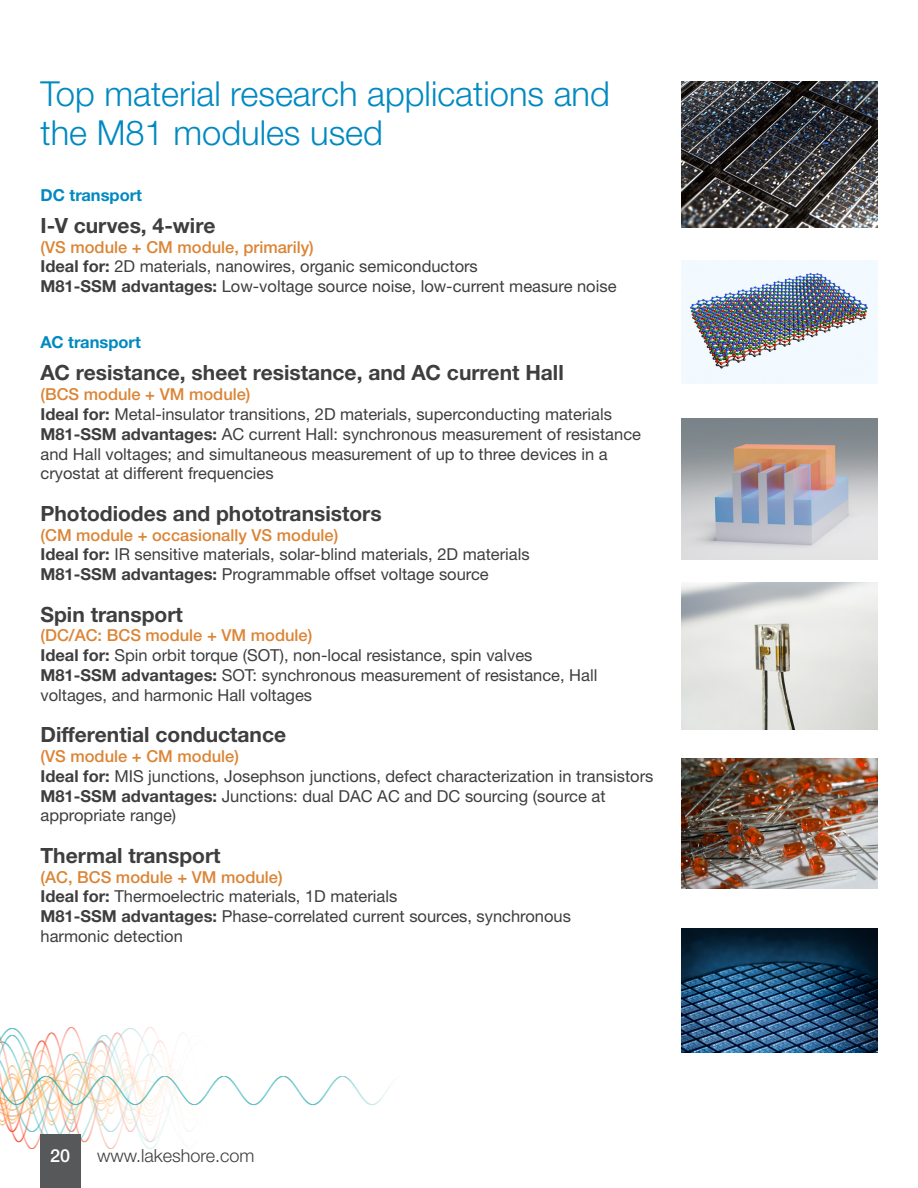
<style>
.page{position:relative;width:918px;height:1188px;background:#fff}
.page>*{position:absolute;margin:0;border:0;box-sizing:border-box;transform-origin:0 0}
.Head{font:300 34.5px/39px "Helvetica Neue LT Std";color:#0089c1}
.Body{font:700 21px "Helvetica Neue LTW1 G";color:#3e3e3f}
.t1{font:300 18px "Helvetica Neue LT Std";color:#3e3e3f}
.t2{font:500 18px "Helvetica Neue LT Std";color:#fff}
.Body-2{font:16.5px/19.8px "Helvetica Neue LT Std";color:#3e3e3f}
.Subhead_1{font:700 16.5px "Helvetica Neue LTW1 G";color:#0089c1}
.s1{font-weight:500;color:#db8536}
.s2{font-family:"Helvetica Neue LTW1 G";font-weight:700}
</style>
<div class="page">
<img style="left:0;top:1028px;width:395px;height:120px">
<div style="left:40px;top:1134px;width:41px;height:54px;background:#57585a"></div>
<img style="left:682px;top:81px;width:195px;height:147px">
<img style="left:682px;top:260px;width:196px;height:123px">
<img style="left:682px;top:418px;width:196px;height:141px">
<img style="left:682px;top:583px;width:196px;height:147px">
<img style="left:682px;top:758px;width:196px;height:131px">
<img style="left:682px;top:928px;width:196px;height:125px">
<p class="Head" style="left:40px;top:73px;width:571px">Top material research applications and the M81 modules used</p>
<p class="Subhead_1" style="left:40px;top:185px;width:103px">DC transport</p>
<p class="Body" style="left:40px;top:212px;width:176px">I-V curves, 4-wire</p>
<p class="Body-2" style="left:40px;top:237px;width:578px"><span class="s1">(VS module + CM module, primarily)<br></span><span class="s2">Ideal for:</span> 2D materials, nanowires, organic semiconductors<br><span class="s2">M81-SSM advantages:</span> Low-voltage source noise, low-current measure noise</p>
<p class="Subhead_1" style="left:40px;top:332px;width:102px">AC transport</p>
<p class="Body" style="left:40px;top:360px;width:525px">AC resistance, sheet resistance, and AC current Hall</p>
<p class="Body-2" style="left:40px;top:384px;width:602px"><span class="s1">(BCS module + VM module)<br></span><span class="s2">Ideal for:</span> Metal-insulator transitions, 2D materials, superconducting materials <span class="s2">M81-SSM advantages:</span> AC current Hall: synchronous measurement of resistance and Hall voltages; and simultaneous measurement of up to three devices in a cryostat at different frequencies</p>
<p class="Body" style="left:40px;top:500px;width:343px">Photodiodes and phototransistors</p>
<p class="Body-2" style="left:40px;top:525px;width:491px"><span class="s1">(CM module + occasionally VS module)<br></span><span class="s2">Ideal for:</span> IR sensitive materials, solar‑blind materials, 2D materials<br><span class="s2">M81-SSM advantages:</span> Programmable offset voltage source</p>
<p class="Body" style="left:40px;top:601px;width:144px">Spin transport</p>
<p class="Body-2" style="left:40px;top:625px;width:558px"><span class="s1">(DC/AC: BCS module + VM module)<br></span><span class="s2">Ideal for:</span> Spin orbit torque (SOT), non‑local resistance, spin valves <span class="s2">M81-SSM advantages:</span> SOT: synchronous measurement of resistance, Hall voltages, and harmonic Hall voltages</p>
<p class="Body" style="left:40px;top:722px;width:247px">Differential conductance</p>
<p class="Body-2" style="left:40px;top:746px;width:614px"><span class="s1">(VS module + CM module)<br></span><span class="s2">Ideal for:</span> MIS junctions, Josephson junctions, defect characterization in transistors <span class="s2">M81-SSM advantages:</span> Junctions: dual DAC AC and DC sourcing (source at appropriate range)</p>
<p class="Body" style="left:40px;top:842px;width:182px">Thermal transport</p>
<p class="Body-2" style="left:40px;top:867px;width:532px"><span class="s1">(AC, BCS module + VM module)<br></span><span class="s2">Ideal for:</span> Thermoelectric materials, 1D materials<br><span class="s2">M81-SSM advantages:</span> Phase-correlated current sources, synchronous harmonic detection</p>
<p class="t2" style="left:50px;top:1145px;width:22px">20</p>
<p class="t1" style="left:97px;top:1145px;width:159px">www.lakeshore.com</p>
</div>
